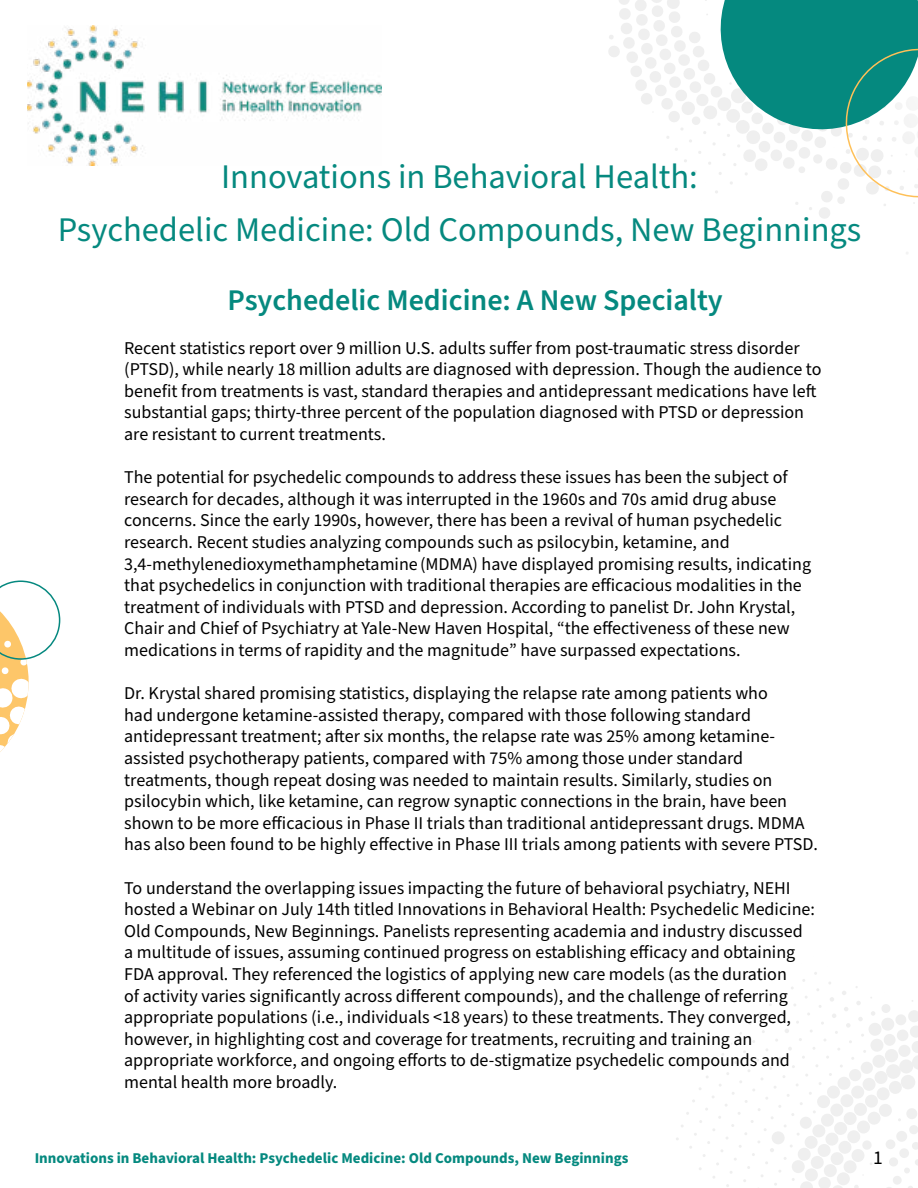
<style>
.page{position:relative;width:918px;height:1188px;background:#fff}
.page>*{position:absolute;margin:0;border:0;box-sizing:border-box;transform-origin:0 0}
.t1{font:34.5px/53.1px "Source Sans Pro";color:#05897f;text-align:center}
.t2{font:600 30px "Source Sans Pro";color:#05897f}
.t3{font:19.5px "Source Sans Pro";color:#000}
.t4{font:18px/21.6px "Source Sans Pro";color:#000}
.t5{font:700 15px "Source Sans Pro";color:#05897f}
</style>
<div class="page">
<div style="left:893px;top:1176px;width:9px;height:9px;background:#efefef;border-radius:50%"></div>
<div style="left:904px;top:1167px;width:6px;height:7px;background:#efefef;border-radius:50%"></div>
<svg style="left:915px;top:1159px;width:3px;height:6px"></svg>
<div style="left:889px;top:1157px;width:9px;height:10px;background:#efefef;border-radius:50%"></div>
<div style="left:899px;top:1148px;width:10px;height:10px;background:#efefef;border-radius:50%"></div>
<svg style="left:912px;top:1142px;width:6px;height:8px"></svg>
<svg style="left:854px;top:1185px;width:5px;height:3px"></svg>
<div style="left:885px;top:1139px;width:11px;height:10px;background:#efefef;border-radius:50%"></div>
<div style="left:896px;top:1131px;width:11px;height:11px;background:#efefef;border-radius:50%"></div>
<div style="left:909px;top:1125px;width:9px;height:10px;background:#efefef;border-radius:50%"></div>
<div style="left:837px;top:1172px;width:13px;height:14px;background:#efefef;border-radius:6px"></div>
<div style="left:843px;top:1160px;width:14px;height:14px;background:#efefef;border-radius:6px"></div>
<div style="left:851px;top:1149px;width:14px;height:13px;background:#efefef;border-radius:6px"></div>
<div style="left:862px;top:1140px;width:10px;height:10px;background:#efefef;border-radius:50%"></div>
<div style="left:906px;top:1108px;width:12px;height:11px;background:#efefef;border-radius:50%"></div>
<div style="left:823px;top:1164px;width:14px;height:13px;background:#efefef;border-radius:6px"></div>
<div style="left:830px;top:1152px;width:14px;height:13px;background:#efefef;border-radius:6px"></div>
<div style="left:838px;top:1140px;width:14px;height:14px;background:#efefef;border-radius:6px"></div>
<div style="left:847px;top:1130px;width:14px;height:14px;background:#efefef;border-radius:6px"></div>
<div style="left:857px;top:1120px;width:13px;height:14px;background:#efefef;border-radius:6px"></div>
<div style="left:867px;top:1111px;width:14px;height:14px;background:#efefef;border-radius:6px"></div>
<div style="left:879px;top:1104px;width:13px;height:13px;background:#efefef;border-radius:6px"></div>
<div style="left:805px;top:1168px;width:13px;height:14px;background:#efefef;border-radius:6px"></div>
<div style="left:810px;top:1156px;width:14px;height:13px;background:#efefef;border-radius:6px"></div>
<div style="left:817px;top:1144px;width:14px;height:13px;background:#efefef;border-radius:6px"></div>
<div style="left:825px;top:1132px;width:14px;height:14px;background:#efefef;border-radius:6px"></div>
<div style="left:834px;top:1122px;width:13px;height:13px;background:#efefef;border-radius:6px"></div>
<div style="left:843px;top:1112px;width:14px;height:13px;background:#efefef;border-radius:6px"></div>
<div style="left:854px;top:1103px;width:13px;height:13px;background:#efefef;border-radius:6px"></div>
<div style="left:865px;top:1094px;width:13px;height:14px;background:#efefef;border-radius:6px"></div>
<div style="left:876px;top:1087px;width:14px;height:14px;background:#efefef;border-radius:6px"></div>
<div style="left:889px;top:1081px;width:13px;height:13px;background:#efefef;border-radius:6px"></div>
<div style="left:900px;top:1074px;width:16px;height:16px;background:#efefef;border-radius:7px"></div>
<svg style="left:792px;top:1177px;width:52px;height:11px"></svg>
<div style="left:791px;top:1160px;width:14px;height:13px;background:#efefef;border-radius:6px"></div>
<div style="left:797px;top:1147px;width:14px;height:14px;background:#efefef;border-radius:6px"></div>
<div style="left:804px;top:1135px;width:14px;height:14px;background:#efefef;border-radius:6px"></div>
<div style="left:812px;top:1124px;width:14px;height:14px;background:#efefef;border-radius:6px"></div>
<div style="left:821px;top:1113px;width:13px;height:14px;background:#efefef;border-radius:6px"></div>
<div style="left:830px;top:1103px;width:14px;height:14px;background:#efefef;border-radius:6px"></div>
<div style="left:840px;top:1094px;width:14px;height:14px;background:#efefef;border-radius:6px"></div>
<div style="left:851px;top:1085px;width:14px;height:14px;background:#efefef;border-radius:6px"></div>
<div style="left:862px;top:1078px;width:14px;height:13px;background:#efefef;border-radius:6px"></div>
<div style="left:874px;top:1071px;width:14px;height:13px;background:#efefef;border-radius:6px"></div>
<svg style="left:886px;top:1064px;width:15px;height:15px"></svg>
<div style="left:899px;top:1059px;width:15px;height:15px;background:#efefef;border-radius:7px"></div>
<div style="left:800px;top:1116px;width:12px;height:13px;background:#efefef;border-radius:50%"></div>
<div style="left:817px;top:1095px;width:13px;height:13px;background:#efefef;border-radius:6px"></div>
<div style="left:827px;top:1085px;width:13px;height:14px;background:#efefef;border-radius:6px"></div>
<div style="left:837px;top:1076px;width:14px;height:14px;background:#efefef;border-radius:6px"></div>
<div style="left:849px;top:1069px;width:13px;height:13px;background:#efefef;border-radius:50%"></div>
<div style="left:860px;top:1061px;width:13px;height:13px;background:#efefef;border-radius:50%"></div>
<div style="left:872px;top:1054px;width:14px;height:14px;background:#efefef;border-radius:6px"></div>
<div style="left:885px;top:1049px;width:14px;height:14px;background:#efefef;border-radius:6px"></div>
<div style="left:898px;top:1044px;width:13px;height:13px;background:#efefef;border-radius:50%"></div>
<svg style="left:770px;top:1148px;width:4px;height:4px"></svg>
<div style="left:771px;top:1131px;width:14px;height:14px;background:#efefef;border-radius:6px"></div>
<div style="left:870px;top:1038px;width:14px;height:14px;background:#efefef;border-radius:6px"></div>
<div style="left:883px;top:1034px;width:13px;height:12px;background:#efefef;border-radius:50%"></div>
<div style="left:897px;top:1029px;width:12px;height:12px;background:#efefef;border-radius:50%"></div>
<div style="left:868px;top:1022px;width:14px;height:14px;background:#efefef;border-radius:6px"></div>
<div style="left:881px;top:1017px;width:14px;height:14px;background:#efefef;border-radius:6px"></div>
<div style="left:895px;top:1014px;width:12px;height:12px;background:#efefef;border-radius:50%"></div>
<svg style="left:908px;top:1010px;width:10px;height:60px"></svg>
<svg style="left:846px;top:1023px;width:4px;height:4px"></svg>
<svg style="left:858px;top:1017px;width:5px;height:4px"></svg>
<svg style="left:871px;top:1011px;width:4px;height:5px"></svg>
<div style="left:881px;top:1004px;width:10px;height:9px;background:#efefef;border-radius:50%"></div>
<svg style="left:832px;top:1014px;width:4px;height:4px"></svg>
<svg style="left:844px;top:1007px;width:4px;height:4px"></svg>
<svg style="left:856px;top:1001px;width:5px;height:4px"></svg>
<svg style="left:785px;top:1029px;width:4px;height:4px"></svg>
<svg style="left:830px;top:997px;width:4px;height:4px"></svg>
<svg style="left:842px;top:991px;width:4px;height:4px"></svg>
<svg style="left:782px;top:1011px;width:4px;height:4px"></svg>
<svg style="left:608px;top:0;width:310px;height:193px"></svg>
<svg style="left:0;top:580px;width:60px;height:172px"></svg>
<svg style="left:805px;top:23px;width:113px;height:196px"></svg>
<img style="left:27px;top:26px;width:354px;height:140px">
<h1 class="t1" style="left:58px;top:151px;width:805px">Innovations in Behavioral Health:<br>Psychedelic Medicine: Old Compounds, New Beginnings</h1>
<h2 class="t2" style="left:228px;top:280px;width:497px">Psychedelic Medicine: A New Specialty</h2>
<p class="t4" style="left:124px;top:337px;width:699px">Recent statistics report over 9 million U.S. adults suffer from post-traumatic stress disorder (PTSD), while nearly 18 million adults are diagnosed with depression. Though the audience to benefit from treatments is vast, standard therapies and antidepressant medications have left substantial gaps; thirty-three percent of the population diagnosed with PTSD or depression are resistant to current treatments.</p>
<p class="t4" style="left:124px;top:467px;width:688px">The potential for psychedelic compounds to address these issues has been the subject of research for decades, although it was interrupted in the 1960s and 70s amid drug abuse concerns. Since the early 1990s, however, there has been a revival of human psychedelic research. Recent studies analyzing compounds such as psilocybin, ketamine, and 3,4-methylenedioxymethamphetamine (MDMA) have displayed promising results, indicating that psychedelics in conjunction with traditional therapies are efficacious modalities in the treatment of individuals with PTSD and depression. According to panelist Dr. John Krystal, Chair and Chief of Psychiatry at Yale-New Haven Hospital, “the effectiveness of these new medications in terms of rapidity and the magnitude” have surpassed expectations.</p>
<p class="t4" style="left:124px;top:683px;width:695px">Dr. Krystal shared promising statistics, displaying the relapse rate among patients who<br>had undergone ketamine-assisted therapy, compared with those following standard antidepressant treatment; after six months, the relapse rate was 25% among ketamine&shy;assisted psychotherapy patients, compared with 75% among those under standard treatments, though repeat dosing was needed to maintain results. Similarly, studies on psilocybin which, like ketamine, can regrow synaptic connections in the brain, have been shown to be more efficacious in Phase II trials than traditional antidepressant drugs. MDMA has also been found to be highly effective in Phase III trials among patients with severe PTSD.</p>
<p class="t4" style="left:124px;top:877px;width:692px">To understand the overlapping issues impacting the future of behavioral psychiatry, NEHI hosted a Webinar on July 14th titled Innovations in Behavioral Health: Psychedelic Medicine:<br>Old Compounds, New Beginnings. Panelists representing academia and industry discussed a multitude of issues, assuming continued progress on establishing efficacy and obtaining FDA approval. They referenced the logistics of applying new care models (as the duration<br>of activity varies significantly across different compounds), and the challenge of referring appropriate populations (i.e., individuals &lt;18 years) to these treatments. They converged, however, in highlighting cost and coverage for treatments, recruiting and training an appropriate workforce, and ongoing efforts to de-stigmatize psychedelic compounds and mental health more broadly.</p>
<p class="t5" style="left:35px;top:1148px;width:595px">Innovations in Behavioral Health: Psychedelic Medicine: Old Compounds, New Beginnings</p>
<p class="t3" style="left:873px;top:1144px;width:11px">1</p>
</div>
